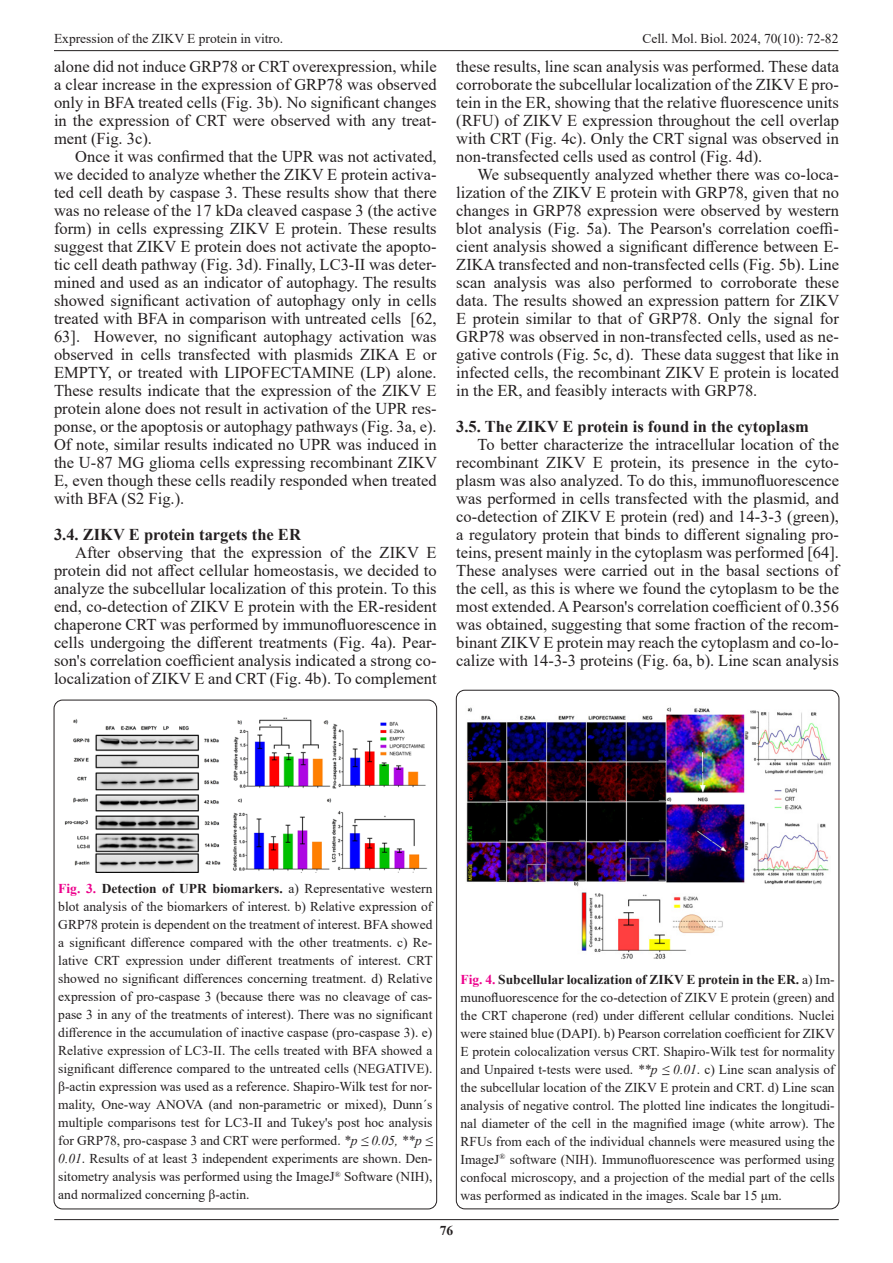
<style>
.page{position:relative;width:893px;height:1263px;background:#fff}
.page>*{position:absolute;margin:0;border:0;box-sizing:border-box;transform-origin:0 0}
.t1{font:16.5px/18px "Times New Roman";color:#231f20;text-align:justify}
.t2{font:700 16.5px "Times New Roman";color:#231f20}
.t3{font:13.5px/18px "Times New Roman";color:#231f20;text-align:justify}
.t4{font:700 13.5px "Times New Roman";color:#231f20}
.s1{font-weight:700;color:#ed028c}
.s2{font-weight:700}
.s3{font-style:italic}
</style>
<div class="page">
<hr style="left:54px;top:50px;width:784px;height:1px;background:#231f20">
<hr style="left:54px;top:1219px;width:785px;height:1px;background:#231f20">
<img style="left:466px;top:707px;width:364px;height:252px">
<img style="left:64px;top:717px;width:364px;height:155px">
<p class="t3" style="left:54px;top:29px;width:231px">Expression of the ZIKV E protein in vitro.</p>
<p class="t3" style="left:642px;top:29px;width:198px">Cell. Mol. Biol. 2024, 70(10): 72-82</p>
<p class="t1" style="left:54px;top:57px;width:384px">alone did not induce GRP78 or CRT overexpression, while a clear increase in the expression of GRP78 was observed only in BFA treated cells (Fig. 3b). No significant changes in the expression of CRT were observed with any treat&shy;ment (Fig. 3c).</p>
<p class="t1" style="left:54px;top:147px;width:384px;text-indent:21px">Once it was confirmed that the UPR was not activated, we decided to analyze whether the ZIKV E protein activa&shy;ted cell death by caspase 3. These results show that there was no release of the 17 kDa cleaved caspase 3 (the active form) in cells expressing ZIKV E protein. These results suggest that ZIKV E protein does not activate the apopto&shy;tic cell death pathway (Fig. 3d). Finally, LC3-II was deter&shy;mined and used as an indicator of autophagy. The results showed significant activation of autophagy only in cells treated with BFA in comparison with untreated cells [62, 63]. However, no significant autophagy activation was observed in cells transfected with plasmids ZIKA E or EMPTY, or treated with LIPOFECTAMINE (LP) alone.<br>These results indicate that the expression of the ZIKV E protein alone does not result in activation of the UPR res&shy;ponse, or the apoptosis or autophagy pathways (Fig. 3a, e).<br>Of note, similar results indicated no UPR was induced in the U-87 MG glioma cells expressing recombinant ZIKV E, even though these cells readily responded when treated with BFA (S2 Fig.).</p>
<p class="t2" style="left:54px;top:523px;width:248px">3.4. ZIKV E protein targets the ER</p>
<p class="t1" style="left:54px;top:543px;width:384px;text-indent:21px">After observing that the expression of the ZIKV E protein did not affect cellular homeostasis, we decided to analyze the subcellular localization of this protein. To this end, co-detection of ZIKV E protein with the ER-resident chaperone CRT was performed by immunofluorescence in cells undergoing the different treatments (Fig. 4a). Pear&shy;son's correlation coefficient analysis indicated a strong co&shy;localization of ZIKV E and CRT (Fig. 4b). To complement</p>
<p class="t1" style="left:456px;top:57px;width:384px">these results, line scan analysis was performed. These data corroborate the subcellular localization of the ZIKV E pro&shy;tein in the ER, showing that the relative fluorescence units (RFU) of ZIKV E expression throughout the cell overlap with CRT (Fig. 4c). Only the CRT signal was observed in non-transfected cells used as control (Fig. 4d).</p>
<p class="t1" style="left:456px;top:165px;width:384px;text-indent:21px">We subsequently analyzed whether there was co-loca&shy;lization of the ZIKV E protein with GRP78, given that no changes in GRP78 expression were observed by western blot analysis (Fig. 5a). The Pearson's correlation coeffi&shy;cient analysis showed a significant difference between E-ZIKA transfected and non-transfected cells (Fig. 5b). Line scan analysis was also performed to corroborate these data. The results showed an expression pattern for ZIKV E protein similar to that of GRP78. Only the signal for GRP78 was observed in non-transfected cells, used as ne&shy;gative controls (Fig. 5c, d). These data suggest that like in infected cells, the recombinant ZIKV E protein is located in the ER, and feasibly interacts with GRP78.</p>
<p class="t2" style="left:456px;top:415px;width:354px">3.5. The ZIKV E protein is found in the cytoplasm</p>
<p class="t1" style="left:456px;top:435px;width:384px;text-indent:21px">To better characterize the intracellular location of the recombinant ZIKV E protein, its presence in the cyto&shy;plasm was also analyzed. To do this, immunofluorescence was performed in cells transfected with the plasmid, and co-detection of ZIKV E protein (red) and 14-3-3 (green), a regulatory protein that binds to different signaling pro&shy;teins, present mainly in the cytoplasm was performed [64].<br>These analyses were carried out in the basal sections of the cell, as this is where we found the cytoplasm to be the most extended. A Pearson's correlation coefficient of 0.356 was obtained, suggesting that some fraction of the recom&shy;binant ZIKV E protein may reach the cytoplasm and co-lo&shy;calize with 14-3-3 proteins (Fig. 6a, b). Line scan analysis</p>
<p class="t3" style="left:58px;top:879px;width:376px"><span class="s1">Fig. 3.</span> <span class="s2">Detection of UPR biomarkers.</span> a) Representative western blot analysis of the biomarkers of interest. b) Relative expression of GRP78 protein is dependent on the treatment of interest. BFA showed a significant difference compared with the other treatments. c) Re&shy;lative CRT expression under different treatments of interest. CRT showed no significant differences concerning treatment. d) Relative expression of pro-caspase 3 (because there was no cleavage of cas&shy;pase 3 in any of the treatments of interest). There was no significant difference in the accumulation of inactive caspase (pro-caspase 3). e)<br>Relative expression of LC3-II. The cells treated with BFA showed a significant difference compared to the untreated cells (NEGATIVE). β-actin expression was used as a reference. Shapiro-Wilk test for nor&shy;mality, One-way ANOVA (and non-parametric or mixed), Dunn´s multiple comparisons test for LC3-II and Tukey's post hoc analysis for GRP78, pro-caspase 3 and CRT were performed. <span class="s3">*p ≤ 0.05, **p ≤ 0.01</span>. Results of at least 3 independent experiments are shown. Den&shy;sitometry analysis was performed using the ImageJ<sup>®</sup> Software (NIH), and normalized concerning β-actin.</p>
<p class="t3" style="left:460px;top:969px;width:376px"><span class="s1">Fig. 4.</span> <span class="s2">Subcellular localization of ZIKV E protein in the ER.</span> a) Im&shy;munofluorescence for the co-detection of ZIKV E protein (green) and the CRT chaperone (red) under different cellular conditions. Nuclei were stained blue (DAPI). b) Pearson correlation coefficient for ZIKV E protein colocalization versus CRT. Shapiro-Wilk test for normality and Unpaired t-tests were used. <span class="s3">**p ≤ 0.01</span>. c) Line scan analysis of the subcellular location of the ZIKV E protein and CRT. d) Line scan analysis of negative control. The plotted line indicates the longitudi&shy;nal diameter of the cell in the magnified image (white arrow). The RFUs from each of the individual channels were measured using the ImageJ<sup>®</sup> software (NIH). Immunofluorescence was performed using confocal microscopy, and a projection of the medial part of the cells was performed as indicated in the images. Scale bar 15 μm.</p>
<p class="t4" style="left:440px;top:1220px;width:15px">76</p>
</div>
